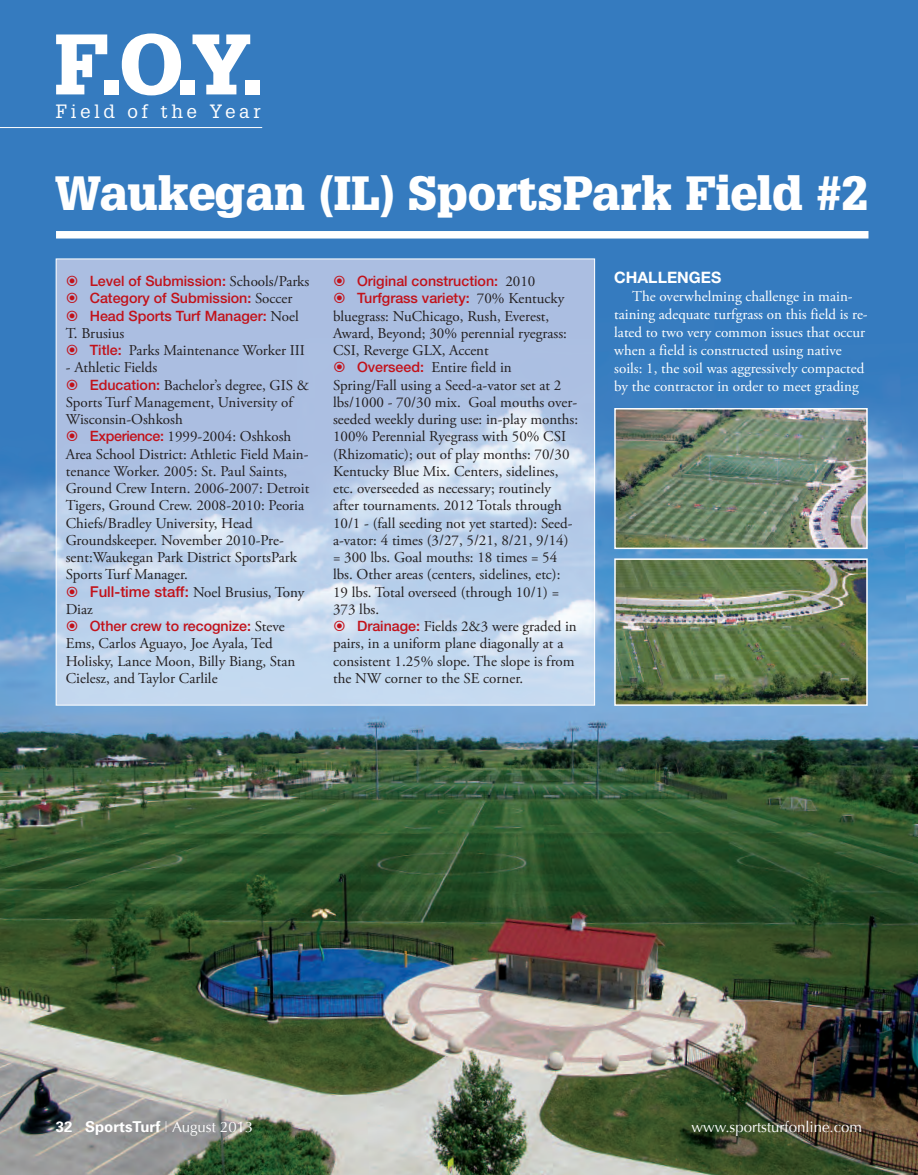
<style>
.page{position:relative;width:918px;height:1175px;background:#fff}
.page>*{position:absolute;margin:0;border:0;box-sizing:border-box;transform-origin:0 0}
.t1{font:900 83.7px "Glypha";color:#fff}
.t2{font:900 46.95px "Glypha";color:#fff}
.t3{font:18.75px "Glypha";letter-spacing:.2em;color:#fff}
.t4{font:700 15.75px "Helvetica Neue";color:#fff}
.t5{font:15px/17.2px "Adobe Garamond Pro";color:#231f20}
.t6{font:15px/18px "Adobe Garamond Pro";color:#fff}
.t7{font:15px "Optima";color:#fff}
.t8{font:700 15px "Univers";color:#fff}
.t9{font:500 14.25px/17.2px "Helvetica Neue";color:#c2121a}
.s1{font-family:"Adobe Garamond Pro";font-weight:400;font-size:15px;color:#231f20}
.s2{font-family:"Helvetica Neue";font-weight:500;font-size:14.25px;color:#c2121a}
.s3{font-family:"Helvetica Neue";font-weight:500;color:#c2121a}
.s4{font-weight:100;font-stretch:ultra-condensed}
.s5{font-family:"Optima";font-weight:400}
</style>
<div class="page">
<img style="left:0;top:0;width:918px;height:1174px">
<hr style="left:0;top:127px;width:262px;height:1px;background:#fff">
<div style="left:56px;top:231px;width:813px;height:7px;background:#fff"></div>
<img style="left:58px;top:260px;width:535px;height:443px">
<img style="left:617px;top:561px;width:248px;height:142px">
<div style="left:614px;top:558px;width:254px;height:148px;border:2px solid #fff"></div>
<img style="left:617px;top:411px;width:248px;height:135px">
<div style="left:614px;top:408px;width:254px;height:141px;border:2px solid #fff"></div>
<svg style="left:67px;top:276px;width:10px;height:10px"></svg>
<svg style="left:67px;top:293px;width:10px;height:10px"></svg>
<svg style="left:67px;top:310px;width:10px;height:10px"></svg>
<svg style="left:67px;top:345px;width:10px;height:10px"></svg>
<svg style="left:67px;top:379px;width:10px;height:10px"></svg>
<svg style="left:67px;top:431px;width:10px;height:10px"></svg>
<svg style="left:67px;top:586px;width:10px;height:10px"></svg>
<svg style="left:67px;top:621px;width:10px;height:10px"></svg>
<svg style="left:334px;top:276px;width:11px;height:10px"></svg>
<svg style="left:334px;top:293px;width:11px;height:10px"></svg>
<svg style="left:334px;top:362px;width:11px;height:10px"></svg>
<svg style="left:334px;top:621px;width:11px;height:10px"></svg>
<p class="t1" style="left:53px;top:32px;width:213px">F.O.Y.</p>
<p class="t3" style="left:56px;top:101px;width:207px">Field of the Year</p>
<p class="t2" style="left:55px;top:176px;width:814px">Waukegan (IL) SportsPark Field #2</p>
<p class="t9" style="left:90px;top:274px;width:221px">Level of Submission: <span class="s1">Schools/Parks<br></span>Category of Submission: <span class="s1">Soccer<br></span>Head Sports Turf Manager: <span class="s1">Noel</span></p>
<p class="t5" style="left:90px;top:326px;width:217px;text-indent:-24px">T. Brusius<br><span class="s2">Title:</span> Parks Maintenance Worker III</p>
<p class="t5" style="left:66px;top:360px;width:93px">- Athletic Fields</p>
<p class="t5" style="left:90px;top:377px;width:221px"><span class="s2">Education:</span> Bachelor’s degree, GIS &amp;</p>
<p class="t5" style="left:66px;top:395px;width:229px">Sports Turf Management, University of</p>
<p class="t5" style="left:66px;top:412px;width:118px">Wisconsin-Oshkosh</p>
<p class="t5" style="left:90px;top:429px;width:203px"><span class="s2">Experience:</span> 1999-2004: Oshkosh</p>
<p class="t5" style="left:66px;top:446px;width:244px">Area School District: Athletic Field Main-</p>
<p class="t5" style="left:66px;top:464px;width:223px">tenance Worker. 2005: St. Paul Saints,</p>
<p class="t5" style="left:66px;top:481px;width:245px">Ground Crew Intern. 2006-2007: Detroit</p>
<p class="t5" style="left:66px;top:498px;width:240px">Tigers, Ground Crew. 2008-2010: Peoria</p>
<p class="t5" style="left:66px;top:515px;width:188px">Chiefs/Bradley University, Head</p>
<p class="t5" style="left:66px;top:533px;width:220px">Groundskeeper. November 2010-Pre-</p>
<p class="t5" style="left:66px;top:550px;width:233px">sent:Waukegan Park District SportsPark</p>
<p class="t5" style="left:66px;top:567px;width:124px">Sports Turf Manager.</p>
<p class="t5" style="left:90px;top:584px;width:216px"><span class="s3">Full-time staff:</span> Noel Brusius, Tony</p>
<p class="t5" style="left:66px;top:602px;width:29px">Diaz</p>
<p class="t9" style="left:90px;top:619px;width:196px">Other crew to recognize: <span class="s1">Steve</span></p>
<p class="t5" style="left:66px;top:636px;width:231px">Ems, Carlos Aguayo, Joe Ayala, Ted<br>Holisky, Lance Moon, Billy Biang, Stan<br>Cielesz, and Taylor Carlile</p>
<p class="t9" style="left:357px;top:274px;width:209px">Original construction: <span class="s1">2010<br></span>Turfgrass variety: <span class="s1">70% Kentucky</span></p>
<p class="t5" style="left:333px;top:308px;width:218px">bluegrass: NuChicago, Rush, Everest,</p>
<p class="t5" style="left:333px;top:326px;width:235px">Award, Beyond; 30% perennial ryegrass:</p>
<p class="t5" style="left:333px;top:343px;width:157px">CSI, Reverge GLX, Accent</p>
<p class="t5" style="left:357px;top:360px;width:156px"><span class="s2">Overseed:</span> Entire field in</p>
<p class="t5" style="left:333px;top:377px;width:230px">Spring/Fall using a Seed-a-vator set at 2</p>
<p class="t5" style="left:333px;top:395px;width:246px">lbs/1000 - 70/30 mix. Goal mouths over-</p>
<p class="t5" style="left:333px;top:412px;width:247px">seeded weekly during use: in-play months:</p>
<p class="t5" style="left:333px;top:429px;width:235px">100% Perennial Ryegrass with 50% CSI</p>
<p class="t5" style="left:333px;top:446px;width:238px">(Rhizomatic); out of play months: 70/30</p>
<p class="t5" style="left:333px;top:464px;width:227px">Kentucky Blue Mix. Centers, sidelines,</p>
<p class="t5" style="left:333px;top:481px;width:219px">etc. overseeded as necessary; routinely</p>
<p class="t5" style="left:333px;top:498px;width:230px">after tournaments. 2012 Totals through</p>
<p class="t5" style="left:333px;top:515px;width:241px">10/1 - (fall seeding not yet started): Seed-</p>
<p class="t5" style="left:333px;top:533px;width:237px">a-vator: 4 times (3/27, 5/21, 8/21, 9/14)</p>
<p class="t5" style="left:333px;top:550px;width:226px">= 300 lbs. Goal mouths: 18 times = 54</p>
<p class="t5" style="left:333px;top:567px;width:229px">lbs. Other areas (centers, sidelines, etc):</p>
<p class="t5" style="left:333px;top:584px;width:228px">19 lbs. Total overseed (through 10/1) =</p>
<p class="t5" style="left:333px;top:602px;width:48px">373 lbs.</p>
<p class="t5" style="left:357px;top:619px;width:221px"><span class="s2">Drainage:</span> Fields 2&amp;3 were graded in</p>
<p class="t5" style="left:333px;top:636px;width:232px">pairs, in a uniform plane diagonally at a</p>
<p class="t5" style="left:333px;top:653px;width:243px">consistent 1.25% slope. The slope is from</p>
<p class="t5" style="left:333px;top:671px;width:192px">the NW corner to the SE corner.</p>
<p class="t4" style="left:614px;top:272px;width:108px">CHALLENGES</p>
<p class="t6" style="left:614px;top:289px;width:255px;text-indent:18px">The overwhelming challenge in main&shy;taining adequate turfgrass on this field is re&shy;lated to two very common issues that occur when a field is constructed using native soils: 1, the soil was aggressively compacted by the contractor in order to meet grading</p>
<p class="t8" style="left:56px;top:1121px;width:199px">32 SportsTurf <span class="s4">|</span> <span class="s5">August 2013</span></p>
<p class="t7" style="left:691px;top:1118px;width:172px">www.sportsturfonline.com</p>
</div>
